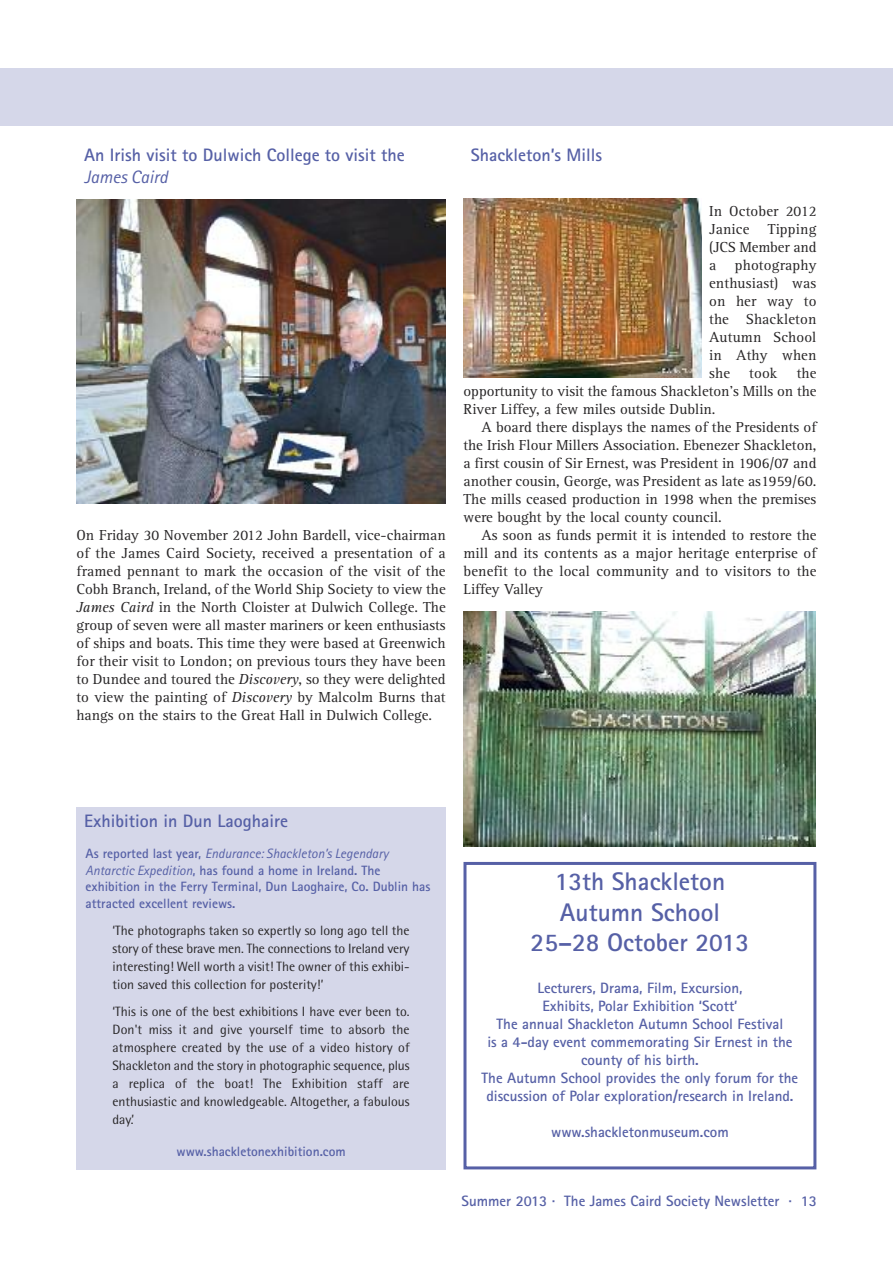
<style>
.page{position:relative;width:893px;height:1263px;background:#fff}
.page>*{position:absolute;margin:0;border:0;box-sizing:border-box;transform-origin:0 0}
.t1{font:700 25.5px/30.6px "Rotis Sans Serif";color:#5660a6;text-align:center}
.t2{font:700 18px "Rotis Sans Serif";color:#5660a6}
.t3{font:italic 18px "Rotis Sans Serif";color:#5660a6}
.t4{font:15px/18px "Rotis Serif";color:#272526;text-align:justify}
.t5{font:700 15px/18px "Rotis Sans Serif";color:#5660a6;text-align:center}
.t6{font:13.5px/18px "Rotis Semi Sans";color:#272526;text-align:justify}
.t7{font:700 13.5px/16.5px "Rotis Sans Serif";color:#5660a6}
.s1{font-style:italic}
.s2{font-weight:400;font-style:italic}
</style>
<div class="page">
<div style="left:0;top:68px;width:893px;height:58px;background:#d5d7e9"></div>
<div style="left:77px;top:840px;width:369px;height:329px;background:#d5d7e9"></div>
<div style="left:77px;top:807px;width:369px;height:34px;background:#d5d7e9"></div>
<div style="left:463px;top:862px;width:353px;height:307px;border:3px solid #5660a6"></div>
<img style="left:77px;top:199px;width:369px;height:304px">
<img style="left:463px;top:199px;width:239px;height:179px">
<img style="left:463px;top:612px;width:353px;height:234px">
<p class="t2" style="left:84px;top:149px;width:322px">An Irish visit to Dulwich College to visit the</p>
<p class="t3" style="left:84px;top:171px;width:85px">James Caird</p>
<p class="t4" style="left:77px;top:528px;width:371px">On Friday 30 November 2012 John Bardell, vice-chairman of the James Caird Society, received a presentation of a framed pennant to mark the occasion of the visit of the Cobh Branch, Ireland, of the World Ship Society to view the <span class="s1">James Caird</span> in the North Cloister at Dulwich College. The group of seven were all master mariners or keen enthusiasts of ships and boats. This time they were based at Greenwich for their visit to London; on previous tours they have been to Dundee and toured the <span class="s1">Discovery</span>, so they were delighted to view the painting of <span class="s1">Discovery</span> by Malcolm Burns that hangs on the stairs to the Great Hall in Dulwich College.</p>
<p class="t2" style="left:471px;top:149px;width:133px">Shackleton’s Mills</p>
<p class="t4" style="left:709px;top:204px;width:109px">In October 2012<br>Janice Tipping (JCS Member and a photography enthusiast) was on her way to the Shackleton Autumn School in Athy when she</p>
<p class="t4" style="left:463px;top:366px;width:354px;text-indent:333px">the opportunity to visit the famous Shackleton’s Mills on the River Liffey, a few miles outside Dublin.</p>
<p class="t4" style="left:463px;top:420px;width:354px;text-indent:18px">A board there displays the names of the Presidents of the Irish Flour Millers Association. Ebenezer Shackleton, a first cousin of Sir Ernest, was President in 1906/07 and another cousin, George, was President as late as1959/60.<br>The mills ceased production in 1998 when the premises were bought by the local county council.</p>
<p class="t4" style="left:463px;top:528px;width:354px;text-indent:18px">As soon as funds permit it is intended to restore the mill and its contents as a major heritage enterprise of benefit to the local community and to visitors to the Liffey Valley</p>
<p class="t4" style="left:749px;top:366px;width:30px">took</p>
<p class="t2" style="left:84px;top:815px;width:205px">Exhibition in Dun Laoghaire</p>
<p class="t7" style="left:86px;top:847px;width:346px">As reported last year, <span class="s2">Endurance: Shackleton’s Legendary Antarctic Expedition</span>, has found a home in Ireland. The exhibition in the Ferry Terminal, Dun Laoghaire, Co. Dublin has attracted excellent reviews.</p>
<p class="t6" style="left:113px;top:922px;width:299px">‘The photographs taken so expertly so long ago tell the story of these brave men. The connections to Ireland very interesting! Well worth a visit! The owner of this exhibi&shy;tion saved this collection for posterity!’</p>
<p class="t6" style="left:113px;top:1003px;width:299px">‘This is one of the best exhibitions I have ever been to.<br>Don't miss it and give yourself time to absorb the atmosphere created by the use of a video history of Shackleton and the story in photographic sequence, plus a replica of the boat! The Exhibition staff are enthusiastic and knowledgeable. Altogether, a fabulous day.’</p>
<p class="t7" style="left:176px;top:1145px;width:171px">www.shackletonexhibition.com</p>
<h1 class="t1" style="left:531px;top:869px;width:220px">13th Shackleton<br>Autumn School<br>25–28 October 2013</h1>
<p class="t5" style="left:482px;top:980px;width:318px">Lecturers, Drama, Film, Excursion,<br>Exhibits, Polar Exhibition ‘Scott’<br>The annual Shackleton Autumn School Festival<br>is a 4-day event commemorating Sir Ernest in the county of his birth.<br>The Autumn School provides the only forum for the discussion of Polar exploration/research in Ireland.</p>
<p class="t5" style="left:551px;top:1124px;width:179px">www.shackletonmuseum.com</p>
<p class="t5" style="left:461px;top:1193px;width:357px">Summer 2013 · The James Caird Society Newsletter · 13</p>
</div>
